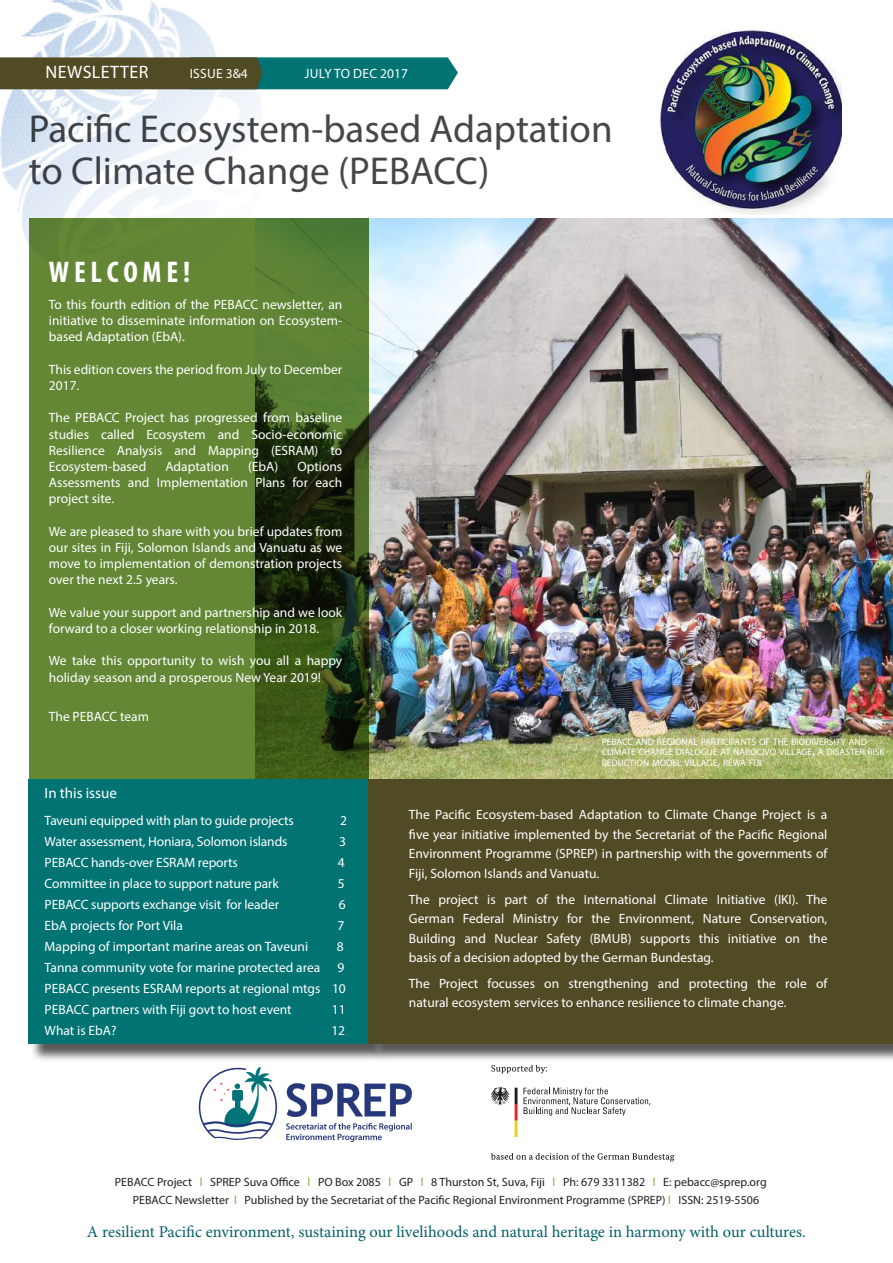
<style>
.page{position:relative;width:893px;height:1263px;background:#fff}
.page>*{position:absolute;margin:0;border:0;box-sizing:border-box;transform-origin:0 0}
.t1{font:39px/42px "Myriad Pro";color:#45474a}
.t2{font:700 condensed 30px "Myriad Pro";color:#fff}
.t3{font:18px "Myriad Pro";letter-spacing:.02em;color:#fff}
.t4{font:16.5px "Minion Pro";color:#046066}
.t5{font:15px "Myriad Pro";color:#fff}
.t6{font:13.5px/16.2px "Myriad Pro";color:#fff;text-align:justify}
.t7{font:12px/18px "Myriad Pro";color:#231f20}
.t8{font:9.45px/10.5px "Myriad Pro";color:#fff}
.s1{font-size:13.5px}
.s2{color:#7cb341}
</style>
<div class="page">
<img style="left:368px;top:218px;width:525px;height:561px">
<div style="left:30px;top:782px;width:357px;height:280px;background:#231f20;opacity:.75"></div>
<div style="left:28px;top:779px;width:340px;height:265px;background:#017372"></div>
<div style="left:371px;top:782px;width:522px;height:280px;background:#231f20;opacity:.75"></div>
<div style="left:368px;top:779px;width:525px;height:265px;background:#504a25"></div>
<img style="left:0;top:0;width:266px;height:244px">
<svg style="left:29px;top:218px;width:339px;height:561px;background:#55752d"></svg>
<svg style="left:199px;top:1067px;width:78px;height:73px"></svg>
<svg style="left:286px;top:1123px;width:126px;height:19px"></svg>
<svg style="left:287px;top:1083px;width:125px;height:34px"></svg>
<svg style="left:490px;top:1087px;width:27px;height:50px"></svg>
<svg style="left:523px;top:1087px;width:127px;height:29px"></svg>
<svg style="left:491px;top:1065px;width:56px;height:8px"></svg>
<svg style="left:491px;top:1153px;width:183px;height:8px"></svg>
<img style="left:658px;top:29px;width:184px;height:185px">
<svg style="left:0;top:57px;width:458px;height:32px;background:#325f4a"></svg>
<h3 class="t3" style="left:46px;top:61px;width:104px">NEWSLETTER</h3>
<p class="t6" style="left:190px;top:66px;width:60px">ISSUE 3&amp;4</p>
<p class="t6" style="left:305px;top:66px;width:105px">JULY TO DEC 2017</p>
<h1 class="t1" style="left:29px;top:108px;width:585px">Pacific Ecosystem-based Adaptation to Climate Change (PEBACC)</h1>
<h2 class="t2" style="left:49px;top:253px;width:143px">W E L C O M E !</h2>
<p class="t6" style="left:49px;top:296px;width:295px">To this fourth edition of the PEBACC newsletter, an initiative to disseminate information on Ecosystem&shy;based Adaptation (EbA).</p>
<p class="t6" style="left:49px;top:361px;width:295px">This edition covers the period from July to December<br>2017.</p>
<p class="t6" style="left:49px;top:409px;width:295px">The PEBACC Project has progressed from baseline studies called Ecosystem and Socio-economic Resilience Analysis and Mapping (ESRAM) to Ecosystem-based</p>
<p class="t6" style="left:166px;top:458px;width:65px">Adaptation</p>
<p class="t6" style="left:248px;top:458px;width:32px">(EbA)</p>
<p class="t6" style="left:49px;top:458px;width:295px;text-indent:249px">Options Assessments and Implementation Plans for each project site.</p>
<p class="t6" style="left:49px;top:523px;width:295px">We are pleased to share with you brief updates from our sites in Fiji, Solomon Islands and Vanuatu as we move to implementation of demonstration projects over the next 2.5 years.</p>
<p class="t6" style="left:49px;top:604px;width:295px">We value your support and partnership and we look forward to a closer working relationship in 2018.</p>
<p class="t6" style="left:49px;top:652px;width:295px">We take this opportunity to wish you all a happy holiday season and a prosperous New Year 2019!</p>
<p class="t6" style="left:49px;top:708px;width:102px">The PEBACC team</p>
<p class="t5" style="left:45px;top:783px;width:74px">In this issue</p>
<p class="t6" style="left:45px;top:812px;width:251px">Taveuni equipped with plan to guide projects</p>
<p class="t6" style="left:340px;top:812px;width:8px">2</p>
<p class="t6" style="left:45px;top:833px;width:244px">Water assessment, Honiara, Solomon islands</p>
<p class="t6" style="left:339px;top:833px;width:8px">3</p>
<p class="t6" style="left:45px;top:854px;width:195px">PEBACC hands-over ESRAM reports</p>
<p class="t6" style="left:338px;top:854px;width:8px">4</p>
<p class="t6" style="left:45px;top:875px;width:236px">Committee in place to support nature park</p>
<p class="t6" style="left:338px;top:875px;width:8px">5</p>
<p class="t6" style="left:45px;top:896px;width:236px">PEBACC supports exchange visit for leader</p>
<p class="t6" style="left:339px;top:896px;width:8px">6</p>
<p class="t6" style="left:45px;top:917px;width:140px">EbA projects for Port Vila</p>
<p class="t6" style="left:337px;top:917px;width:8px">7</p>
<p class="t6" style="left:45px;top:938px;width:265px">Mapping of important marine areas on Taveuni</p>
<p class="t6" style="left:337px;top:938px;width:8px">8</p>
<p class="t6" style="left:45px;top:959px;width:277px">Tanna community vote for marine protected area</p>
<p class="t6" style="left:45px;top:957px;width:303px;line-height:21px;text-indent:293px">9<br>PEBACC presents ESRAM reports at regional mtgs 10<br>PEBACC partners with Fiji govt to host event</p>
<p class="t6" style="left:332px;top:1001px;width:15px">11</p>
<p class="t6" style="left:45px;top:1022px;width:74px">What is EbA?</p>
<p class="t6" style="left:331px;top:1022px;width:15px">12</p>
<p class="t8" style="left:602px;top:736px;width:284px">PEBACC AND REGIONAL PARTICIPANTS OF THE BIODIVERSITY AND<br>CLIMATE CHANGE DIALOGUE AT NAROCIVO VILLAGE<span class="s1">,</span> A DISASTER RISK<br>REDUCTION MODEL VILLAGE<span class="s1">,</span> REWA FIJI</p>
<p class="t6" style="left:409px;top:805px;width:420px;line-height:19.5px">The Pacific Ecosystem-based Adaptation to Climate Change Project is a five year initiative implemented by the Secretariat of the Pacific Regional Environment Programme (SPREP) in partnership with the governments of Fiji, Solomon Islands and Vanuatu.</p>
<p class="t6" style="left:409px;top:889px;width:420px;line-height:19.5px">The project is part of the International Climate Initiative (IKI). The German Federal Ministry for the Environment, Nature Conservation, Building and Nuclear Safety (BMUB) supports this initiative on the basis of a decision adopted by the German Bundestag.</p>
<p class="t6" style="left:409px;top:973px;width:420px;line-height:19.5px">The Project focusses on strengthening and protecting the role of natural ecosystem services to enhance resilience to climate change.</p>
<p class="t7" style="left:133px;top:1173px;width:635px;text-indent:-18px">PEBACC Project <span class="s2">l</span> SPREP Suva Office <span class="s2">l</span> PO Box 2085 <span class="s2">l</span> GP <span class="s2">l</span> 8 Thurston St, Suva, Fiji <span class="s2">l</span> Ph: 679 3311382 <span class="s2">l</span> E: pebacc@sprep.org<br>PEBACC Newsletter <span class="s2">l</span> Published by the Secretariat of the Pacific Regional Environment Programme (SPREP) <span class="s2">l</span> ISSN: 2519-5506</p>
<p class="t4" style="left:87px;top:1220px;width:720px">A resilient Pacific environment, sustaining our livelihoods and natural heritage in harmony with our cultures.</p>
</div>
